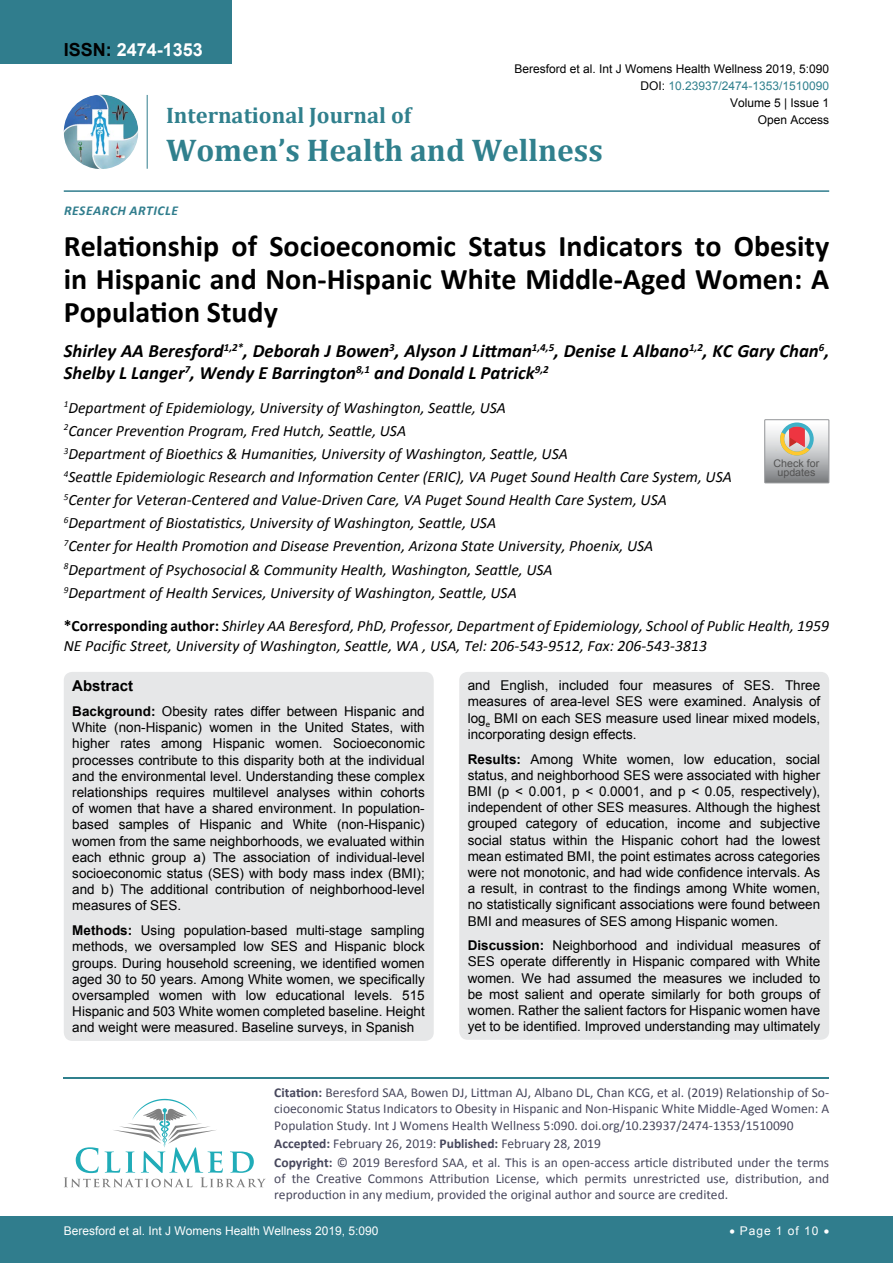
<style>
.page{position:relative;width:893px;height:1263px;background:#fff}
.page>*{position:absolute;margin:0;border:0;box-sizing:border-box;transform-origin:0 0}
.t1{font:700 31.5px "Cambria";color:#30808d}
.t2{font:700 30px/33px "Calibri";color:#000;text-align:justify}
.t3{font:700 22.5px "Cambria";color:#30808d}
.t4{font:italic 700 18.75px/22.5px "Calibri";color:#000}
.t5{font:700 18px "Arial";color:#fff}
.t6{font:italic 15.75px/23.1px "Calibri";color:#000}
.t7{font:700 15px "Arial";color:#000}
.t8{font:13.5px/16.2px "Arial";color:#000;text-align:justify}
.t9{font:13.5px/16.2px "Calibri";color:#47475c}
.t10{font:italic 700 13.5px "Calibri";letter-spacing:.04em;color:#307d8d}
.t11{font:12px "Arial";color:#000}
.t12{font:12px "Arial";color:#fff}
.t13{font:12px "Arial";color:#30808d}
.t14{font:10.5px/9px "Arial";color:#535353;text-align:center}
.s1{color:#000}
.s2{font-weight:700;font-style:normal}
.s3{font-weight:700}
</style>
<div class="page">
<div style="left:0;top:0;width:231px;height:64px;background:#307d8d"></div>
<img style="left:64px;top:95px;width:74px;height:74px;border-radius:37px">
<hr style="left:147px;top:95px;width:1px;height:74px;background:#307d8d">
<hr style="left:64px;top:190px;width:765px;height:2px;background:#307d8d">
<div style="left:0;top:1217px;width:893px;height:46px;background:#307d8d"></div>
<hr style="left:64px;top:1077px;width:765px;height:1px;background:#30808d">
<svg style="left:64px;top:1099px;width:202px;height:88px"></svg>
<div style="left:64px;top:672px;width:370px;height:369px;background:#e6e7e8;border-radius:9px"></div>
<div style="left:459px;top:672px;width:370px;height:368px;background:#e6e7e8;border-radius:9px"></div>
<div style="left:764px;top:419px;width:65px;height:64px;border:1px solid #939598"></div>
<svg style="left:765px;top:420px;width:64px;height:63px;background:#bdb6b3"></svg>
<h3 class="t5" style="left:64px;top:38px;width:141px"><span class="s1">ISSN:</span> 2474-1353</h3>
<p class="t11" style="left:514px;top:60px;width:316px">Beresford et al. Int J Womens Health Wellness 2019, 5:090</p>
<p class="t11" style="left:730px;top:95px;width:101px">Volume 5 | Issue 1</p>
<p class="t13" style="left:640px;top:78px;width:190px"><span class="s1">DOI:</span> 10.23937/2474-1353/1510090</p>
<p class="t11" style="left:758px;top:112px;width:73px">Open Access</p>
<h3 class="t3" style="left:166px;top:100px;width:247px">International Journal of</h3>
<h1 class="t1" style="left:166px;top:128px;width:438px">Women’s Health and Wellness</h1>
<p class="t10" style="left:64px;top:202px;width:17px">Researc</p>
<p class="t10" style="left:118px;top:202px;width:48px">h Article</p>
<h2 class="t2" style="left:64px;top:229px;width:767px">Relationship of Socioeconomic Status Indicators to Obesity in Hispanic and Non-Hispanic White Middle-Aged Women: A Population Study</h2>
<h3 class="t4" style="left:64px;top:339px;width:767px">Shirley AA Beresford<sup>1,2*</sup>, Deborah J Bowen<sup>3</sup>, Alyson J Littman<sup>1,4,5</sup>, Denise L Albano<sup>1,2</sup>, KC Gary Chan<sup>6</sup>,<br>Shelby L Langer<sup>7</sup>, Wendy E Barrington<sup>8,1</sup> and Donald L Patrick<sup>9,2</sup></h3>
<p class="t6" style="left:64px;top:395px;width:670px"><sup>1</sup>Department of Epidemiology, University of Washington, Seattle, USA<br><sup>2</sup>Cancer Prevention Program, Fred Hutch, Seattle, USA<br><sup>3</sup>Department of Bioethics &amp; Humanities, University of Washington, Seattle, USA<br><sup>4</sup>Seattle Epidemiologic Research and Information Center (ERIC), VA Puget Sound Health Care System, USA <sup>5</sup>Center for Veteran-Centered and Value-Driven Care, VA Puget Sound Health Care System, USA <sup>6</sup>Department of Biostatistics, University of Washington, Seattle, USA<br><sup>7</sup>Center for Health Promotion and Disease Prevention, Arizona State University, Phoenix, USA <sup>8</sup>Department of Psychosocial &amp; Community Health, Washington, Seattle, USA<br><sup>9</sup>Department of Health Services, University of Washington, Seattle, USA</p>
<p class="t14" style="left:774px;top:459px;width:47px">Check for updates</p>
<p class="t6" style="left:64px;top:615px;width:767px;line-height:19.8px"><span class="s2">*Corresponding author:</span> Shirley AA Beresford, PhD, Professor, Department of Epidemiology, School of Public Health, 1959<br>NE Pacific Street, University of Washington, Seattle, WA , USA, Tel: 206-543-9512, Fax: 206-543-3813</p>
<p class="t7" style="left:72px;top:676px;width:62px">Abstract</p>
<p class="t8" style="left:72px;top:703px;width:354px"><span class="s3">Background:</span> Obesity rates differ between Hispanic and White (non-Hispanic) women in the United States, with higher rates among Hispanic women. Socioeconomic processes contribute to this disparity both at the individual and the environmental level. Understanding these complex relationships requires multilevel analyses within cohorts of women that have a shared environment. In population&shy;based samples of Hispanic and White (non-Hispanic) women from the same neighborhoods, we evaluated within each ethnic group a) The association of individual-level socioeconomic status (SES) with body mass index (BMI); and b) The additional contribution of neighborhood-level measures of SES.</p>
<p class="t8" style="left:72px;top:922px;width:354px"><span class="s3">Methods:</span> Using population-based multi-stage sampling methods, we oversampled low SES and Hispanic block groups. During household screening, we identified women aged 30 to 50 years. Among White women, we specifically oversampled women with low educational levels. 515<br>Hispanic and 503 White women completed baseline. Height and weight were measured. Baseline surveys, in Spanish</p>
<p class="t8" style="left:468px;top:677px;width:354px">and English, included four measures of SES. Three measures of area-level SES were examined. Analysis of log<sub>e</sub> BMI on each SES measure used linear mixed models, incorporating design effects.</p>
<p class="t8" style="left:468px;top:751px;width:354px"><span class="s3">Results:</span> Among White women, low education, social status, and neighborhood SES were associated with higher BMI (p &lt; 0.001, p &lt; 0.0001, and p &lt; 0.05, respectively), independent of other SES measures. Although the highest grouped category of education, income and subjective social status within the Hispanic cohort had the lowest mean estimated BMI, the point estimates across categories were not monotonic, and had wide confidence intervals. As a result, in contrast to the findings among White women, no statistically significant associations were found between BMI and measures of SES among Hispanic women.</p>
<p class="t8" style="left:468px;top:937px;width:354px"><span class="s3">Discussion:</span> Neighborhood and individual measures of SES operate differently in Hispanic compared with White women. We had assumed the measures we included to be most salient and operate similarly for both groups of women. Rather the salient factors for Hispanic women have yet to be identified. Improved understanding may ultimately</p>
<p class="t9" style="left:274px;top:1084px;width:556px;text-align:justify"><span class="s3">Citation:</span> Beresford SAA, Bowen DJ, Littman AJ, Albano DL, Chan KCG, et al. (2019) Relationship of So&shy;cioeconomic Status Indicators to Obesity in Hispanic and Non-Hispanic White Middle-Aged Women: A Population Study. Int J Womens Health Wellness 5:090. doi.org/10.23937/2474-1353/1510090</p>
<p class="t9" style="left:274px;top:1134px;width:556px;line-height:18.6px"><span class="s3">Accepted:</span> February 26, 2019: <span class="s3">Published:</span> February 28, 2019<br><span class="s3">Copyright:</span> © 2019 Beresford SAA, et al. This is an open-access article distributed under the terms</p>
<p class="t9" style="left:274px;top:1170px;width:556px">of the Creative Commons Attribution License, which permits unrestricted use, distribution, and reproduction in any medium, provided the original author and source are credited.</p>
<p class="t12" style="left:64px;top:1223px;width:316px">Beresford et al. Int J Womens Health Wellness 2019, 5:090</p>
<p class="t12" style="left:729px;top:1223px;width:101px">• Page 1 of 10 •</p>
</div>
